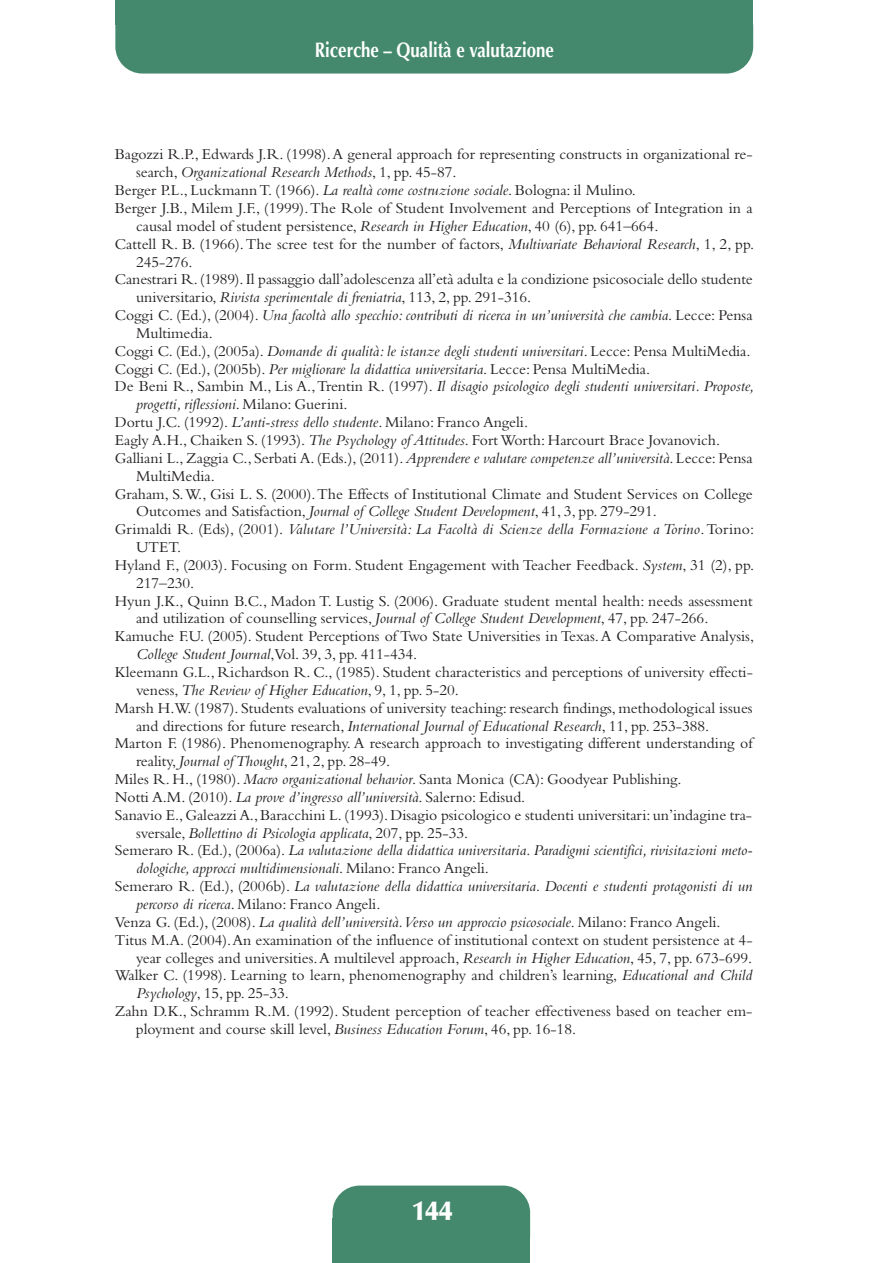
<style>
.page{position:relative;width:893px;height:1263px;background:#fff}
.page>*{position:absolute;margin:0;border:0;box-sizing:border-box;transform-origin:0 0}
.t1{font:900 27px "Optima";color:#fff}
.t2{font:700 21px "Optima";color:#fff;scale:.8 1}
.t3{font:15.75px "Bembo";color:#231f20}
.t4{font:italic 15.75px "Bembo";color:#231f20}
.s1{font-style:normal}
.s2{font-style:italic}
</style>
<div class="page">
<div style="left:333px;top:1185px;width:197px;height:78px;background:#44896d;border-radius:27px"></div>
<div style="left:333px;top:1218px;width:197px;height:45px;background:#44896d"></div>
<div style="left:115px;top:0;width:638px;height:74px;background:#44896d;border-radius:27px"></div>
<div style="left:115px;top:0;width:638px;height:24px;background:#44896d"></div>
<p class="t2" style="left:315px;top:38px;width:300px">Ricerche – Qualità e valutazione</p>
<p class="t3" style="left:115px;top:149px;width:639px">Bagozzi R.P., Edwards J.R. (1998). A general approach for representing constructs in organizational re-</p>
<p class="t4" style="left:136px;top:167px;width:322px"><span class="s1">search,</span> Organizational Research Methods<span class="s1">, 1, pp. 45-87.</span></p>
<p class="t3" style="left:115px;top:185px;width:523px">Berger P.L., Luckmann T. (1966). <span class="s2">La realtà come costruzione sociale</span>. Bologna: il Mulino.</p>
<p class="t3" style="left:115px;top:203px;width:639px">Berger J.B., Milem J.F., (1999). The Role of Student Involvement and Perceptions of Integration in a</p>
<p class="t3" style="left:136px;top:220px;width:524px">causal model of student persistence, <span class="s2">Research in Higher Education</span>, 40 (6), pp. 641–664.</p>
<p class="t3" style="left:115px;top:238px;width:641px">Cattell R. B. (1966). The scree test for the number of factors, <span class="s2">Multivariate Behavioral Research</span>, 1, 2, pp.</p>
<p class="t3" style="left:136px;top:256px;width:58px">245-276.</p>
<p class="t3" style="left:115px;top:274px;width:639px">Canestrari R. (1989). Il passaggio dall’adolescenza all’età adulta e la condizione psicosociale dello studente</p>
<p class="t3" style="left:136px;top:292px;width:397px">universitario, <span class="s2">Rivista sperimentale di freniatria</span>, 113, 2, pp. 291-316.</p>
<p class="t4" style="left:115px;top:310px;width:639px"><span class="s1">Coggi C. (Ed.), (2004).</span> Una facoltà allo specchio: contributi di ricerca in un’università che cambia<span class="s1">. Lecce: Pensa</span></p>
<p class="t3" style="left:136px;top:327px;width:78px">Multimedia.</p>
<p class="t4" style="left:115px;top:345px;width:637px"><span class="s1">Coggi C. (Ed.), (2005a).</span> Domande di qualità: le istanze degli studenti universitari<span class="s1">. Lecce: Pensa MultiMedia.</span></p>
<p class="t3" style="left:115px;top:363px;width:537px">Coggi C. (Ed.), (2005b). <span class="s2">Per migliorare la didattica universitaria</span>. Lecce: Pensa MultiMedia.</p>
<p class="t4" style="left:115px;top:381px;width:641px"><span class="s1">De Beni R., Sambin M., Lis A., Trentin R. (1997).</span> Il disagio psicologico degli studenti universitari. Proposte,</p>
<p class="t4" style="left:136px;top:399px;width:213px">progetti, riflessioni<span class="s1">. Milano: Guerini.</span></p>
<p class="t3" style="left:115px;top:417px;width:415px">Dortu J.C. (1992). <span class="s2">L’anti-stress dello studente</span>. Milano: Franco Angeli.</p>
<p class="t3" style="left:115px;top:435px;width:607px">Eagly A.H., Chaiken S. (1993). <span class="s2">The Psychology of Attitudes</span>. Fort Worth: Harcourt Brace Jovanovich.</p>
<p class="t3" style="left:115px;top:452px;width:639px">Galliani L., Zaggia C., Serbati A. (Eds.), (2011). <span class="s2">Apprendere e valutare competenze all’università</span>. Lecce: Pensa</p>
<p class="t3" style="left:136px;top:470px;width:80px">MultiMedia.</p>
<p class="t3" style="left:115px;top:488px;width:639px">Graham, S. W., Gisi L. S. (2000). The Effects of Institutional Climate and Student Services on College</p>
<p class="t3" style="left:136px;top:506px;width:522px">Outcomes and Satisfaction, <span class="s2">Journal of College Student Development</span>, 41, 3, pp. 279-291.</p>
<p class="t4" style="left:115px;top:524px;width:641px"><span class="s1">Grimaldi R. (Eds), (2001).</span> Valutare l’Università: La Facoltà di Scienze della Formazione a Torino<span class="s1">. Torino:</span></p>
<p class="t3" style="left:136px;top:542px;width:47px">UTET.</p>
<p class="t3" style="left:115px;top:559px;width:641px">Hyland F., (2003). Focusing on Form. Student Engagement with Teacher Feedback. <span class="s2">System</span>, 31 (2), pp.</p>
<p class="t3" style="left:136px;top:577px;width:60px">217–230.</p>
<p class="t3" style="left:115px;top:595px;width:639px">Hyun J.K., Quinn B.C., Madon T. Lustig S. (2006). Graduate student mental health: needs assessment</p>
<p class="t3" style="left:136px;top:613px;width:574px">and utilization of counselling services, <span class="s2">Journal of College Student Development</span>, 47, pp. 247-266.</p>
<p class="t3" style="left:115px;top:631px;width:641px">Kamuche F.U. (2005). Student Perceptions of Two State Universities in Texas. A Comparative Analysis,</p>
<p class="t4" style="left:136px;top:649px;width:283px">College Student Journal<span class="s1">,Vol. 39, 3, pp. 411-434.</span></p>
<p class="t3" style="left:115px;top:667px;width:640px">Kleemann G.L., Richardson R. C., (1985). Student characteristics and perceptions of university effecti-</p>
<p class="t4" style="left:136px;top:684px;width:324px"><span class="s1">veness,</span> The Review of Higher Education<span class="s1">, 9, 1, pp. 5-20.</span></p>
<p class="t3" style="left:115px;top:702px;width:639px">Marsh H.W. (1987). Students evaluations of university teaching: research findings, methodological issues</p>
<p class="t3" style="left:136px;top:720px;width:575px">and directions for future research, <span class="s2">International Journal of Educational Research</span>, 11, pp. 253-388.</p>
<p class="t3" style="left:115px;top:738px;width:639px">Marton F. (1986). Phenomenography. A research approach to investigating different understanding of</p>
<p class="t3" style="left:136px;top:756px;width:256px">reality, <span class="s2">Journal of Thought</span>, 21, 2, pp. 28-49.</p>
<p class="t3" style="left:115px;top:774px;width:568px">Miles R. H., (1980). <span class="s2">Macro organizational behavior</span>. Santa Monica (CA): Goodyear Publishing.</p>
<p class="t3" style="left:115px;top:791px;width:412px">Notti A.M. (2010). <span class="s2">La prove d’ingresso all’università</span>. Salerno: Edisud.</p>
<p class="t3" style="left:115px;top:809px;width:639px">Sanavio E., Galeazzi A., Baracchini L. (1993). Disagio psicologico e studenti universitari: un’indagine tra-</p>
<p class="t4" style="left:136px;top:827px;width:334px"><span class="s1">sversale,</span> Bollettino di Psicologia applicata<span class="s1">, 207, pp. 25-33.</span></p>
<p class="t4" style="left:115px;top:845px;width:639px"><span class="s1">Semeraro R. (Ed.), (2006a).</span> La valutazione della didattica universitaria. Paradigmi scientifici, rivisitazioni meto-</p>
<p class="t4" style="left:136px;top:863px;width:354px">dologiche, approcci multidimensionali<span class="s1">. Milano: Franco Angeli.</span></p>
<p class="t4" style="left:115px;top:881px;width:639px"><span class="s1">Semeraro R. (Ed.), (2006b).</span> La valutazione della didattica universitaria. Docenti e studenti protagonisti di un</p>
<p class="t3" style="left:136px;top:899px;width:246px"><span class="s2">percorso di ricerca</span>. Milano: Franco Angeli.</p>
<p class="t4" style="left:115px;top:916px;width:607px"><span class="s1">Venza G. (Ed.), (2008).</span> La qualità dell’università. Verso un approccio psicosociale<span class="s1">. Milano: Franco Angeli.</span></p>
<p class="t3" style="left:115px;top:934px;width:639px">Titus M.A. (2004). An examination of the influence of institutional context on student persistence at 4-</p>
<p class="t3" style="left:136px;top:952px;width:618px">year colleges and universities. A multilevel approach, <span class="s2">Research in Higher Education</span>, 45, 7, pp. 673-699.</p>
<p class="t3" style="left:115px;top:970px;width:639px">Walker C. (1998). Learning to learn, phenomenography and children’s learning, <span class="s2">Educational and Child</span></p>
<p class="t3" style="left:136px;top:988px;width:154px"><span class="s2">Psychology</span>, 15, pp. 25-33.</p>
<p class="t3" style="left:115px;top:1006px;width:639px">Zahn D.K., Schramm R.M. (1992). Student perception of teacher effectiveness based on teacher em-</p>
<p class="t3" style="left:136px;top:1023px;width:442px">ployment and course skill level, <span class="s2">Business Education Forum</span>, 46, pp. 16-18.</p>
<p class="t1" style="left:412px;top:1200px;width:42px">144</p>
</div>
